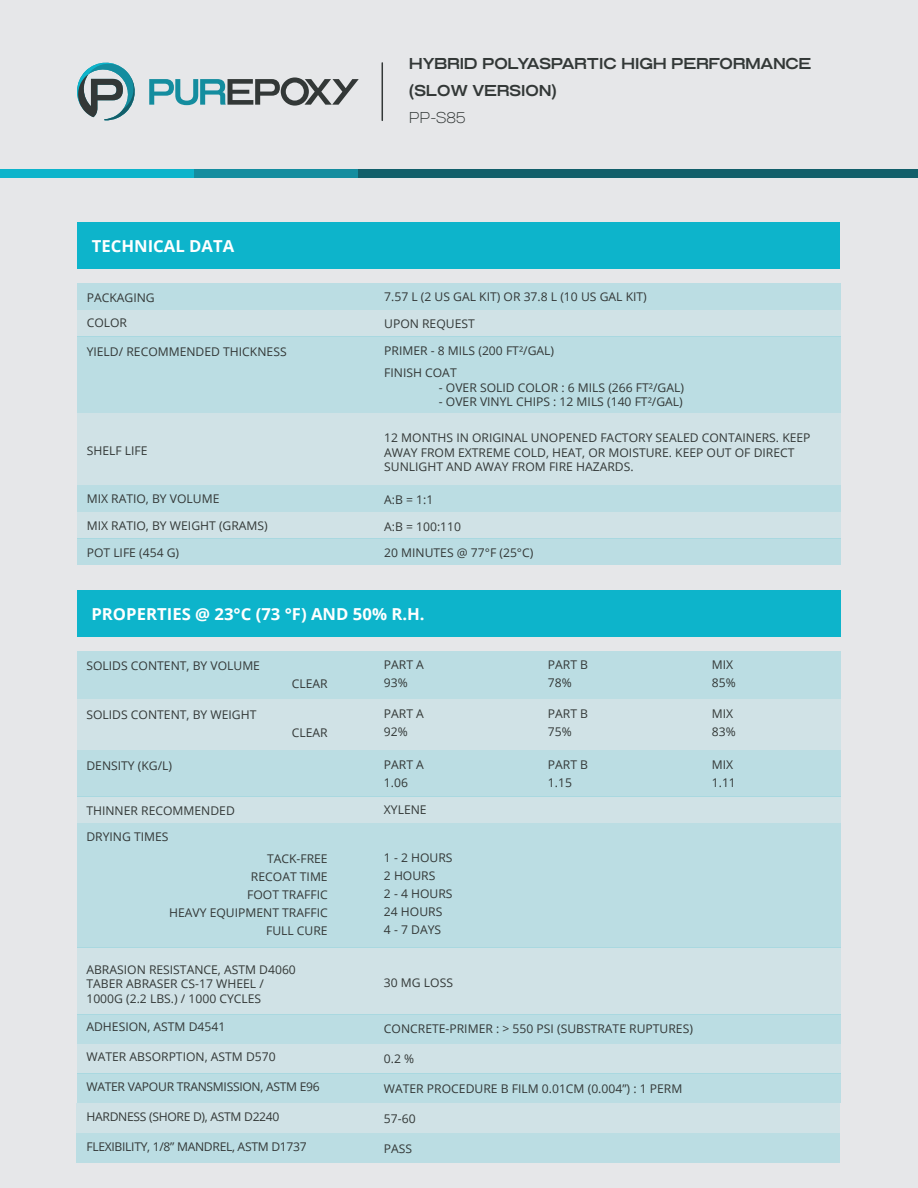
<style>
.page{position:relative;width:918px;height:1188px;background:#e6e7e9}
.page>*{position:absolute;margin:0;border:0;box-sizing:border-box;transform-origin:0 0}
.t1{font:700 16.5px "Open Sans";color:#fff}
.t2{font:700 expanded 15.75px/27px "Grillmaster";color:#333837}
.t3{font:200 expanded 15.75px "Grillmaster";color:#333837}
.t4{font:12px/18px "Open Sans";color:#333837}
.t5{font:12px "Open Sans";letter-spacing:-.025em;color:#333837}
</style>
<div class="page">
<svg style="left:77px;top:62px;width:58px;height:59px"></svg>
<svg style="left:149px;top:77px;width:210px;height:29px"></svg>
<hr style="left:382px;top:63px;width:1px;height:57px;background:#333837">
<div style="left:77px;top:223px;width:763px;height:46px;background:#0db4cb"></div>
<div style="left:77px;top:283px;width:764px;height:27px;background:#bbdde3"></div>
<div style="left:77px;top:413px;width:764px;height:72px;background:#d0e2e6"></div>
<div style="left:77px;top:337px;width:764px;height:76px;background:#bbdde3"></div>
<div style="left:77px;top:485px;width:764px;height:27px;background:#bbdde3"></div>
<div style="left:77px;top:512px;width:764px;height:27px;background:#d0e2e6"></div>
<div style="left:78px;top:539px;width:763px;height:26px;background:#bbdde3"></div>
<div style="left:77px;top:310px;width:764px;height:27px;background:#d0e2e6"></div>
<div style="left:0;top:170px;width:194px;height:8px;background:#0db4cb"></div>
<div style="left:194px;top:170px;width:165px;height:8px;background:#148d9f"></div>
<div style="left:359px;top:170px;width:559px;height:8px;background:#125f6a"></div>
<div style="left:77px;top:590px;width:763px;height:47px;background:#0db4cb"></div>
<div style="left:77px;top:651px;width:763px;height:48px;background:#bbdde3"></div>
<div style="left:77px;top:750px;width:763px;height:46px;background:#bbdde3"></div>
<div style="left:77px;top:948px;width:763px;height:67px;background:#d0e2e6"></div>
<div style="left:77px;top:823px;width:763px;height:125px;background:#bbdde3"></div>
<div style="left:77px;top:699px;width:763px;height:51px;background:#d0e2e6"></div>
<div style="left:77px;top:797px;width:763px;height:26px;background:#d0e2e6"></div>
<div style="left:77px;top:1014px;width:763px;height:30px;background:#bbdde3"></div>
<div style="left:77px;top:1044px;width:763px;height:30px;background:#d0e2e6"></div>
<div style="left:77px;top:1074px;width:763px;height:29px;background:#bbdde3"></div>
<div style="left:76px;top:1103px;width:764px;height:30px;background:#d0e2e6"></div>
<div style="left:76px;top:1133px;width:764px;height:30px;background:#bbdde3"></div>
<h1 class="t1" style="left:92px;top:234px;width:144px">TECHNICAL DATA</h1>
<p class="t4" style="left:87px;top:284px;width:70px;line-height:25.5px">PACKAGING<br>COLOR</p>
<p class="t4" style="left:87px;top:342px;width:201px">YIELD/ RECOMMENDED THICKNESS</p>
<p class="t4" style="left:87px;top:441px;width:62px">SHELF LIFE</p>
<p class="t4" style="left:87px;top:489px;width:134px">MIX RATIO, BY VOLUME</p>
<p class="t4" style="left:87px;top:516px;width:183px">MIX RATIO, BY WEIGHT (GRAMS)</p>
<p class="t4" style="left:87px;top:543px;width:94px">POT LIFE (454 G)</p>
<h2 class="t2" style="left:409px;top:50px;width:404px">HYBRID POLYASPARTIC HIGH PERFORMANCE (SLOW VERSION)</h2>
<h2 class="t3" style="left:409px;top:108px;width:58px">PP-S85</h2>
<p class="t4" style="left:384px;top:287px;width:264px">7.57 L (2 US GAL KIT) OR 37.8 L (10 US GAL KIT)</p>
<p class="t4" style="left:384px;top:314px;width:92px">UPON REQUEST</p>
<p class="t4" style="left:384px;top:339px;width:171px;line-height:22.5px">PRIMER - 8 MILS (200 FT²/GAL)<br>FINISH COAT</p>
<p class="t4" style="left:439px;top:378px;width:247px">- OVER SOLID COLOR : 6 MILS (266 FT²/GAL)</p>
<p class="t4" style="left:439px;top:393px;width:245px">- OVER VINYL CHIPS : 12 MILS (140 FT²/GAL)</p>
<p class="t4" style="left:384px;top:430px;width:428px;line-height:14.4px">12 MONTHS IN ORIGINAL UNOPENED FACTORY SEALED CONTAINERS. KEEP<br>AWAY FROM EXTREME COLD, HEAT, OR MOISTURE. KEEP OUT OF DIRECT<br>SUNLIGHT AND AWAY FROM FIRE HAZARDS.</p>
<p class="t4" style="left:384px;top:490px;width:51px">A:B = 1:1</p>
<p class="t4" style="left:384px;top:514px;width:151px;line-height:25.5px">A:B = 100:110<br>20 MINUTES @ 77°F (25°C)</p>
<h1 class="t1" style="left:91px;top:602px;width:335px">PROPERTIES @ 23°C (73 °F) AND 50% R.H.</h1>
<p class="t4" style="left:86px;top:656px;width:175px">SOLIDS CONTENT, BY VOLUME</p>
<p class="t4" style="left:292px;top:674px;width:37px">CLEAR</p>
<p class="t4" style="left:86px;top:705px;width:171px">SOLIDS CONTENT, BY WEIGHT</p>
<p class="t4" style="left:292px;top:723px;width:37px">CLEAR</p>
<p class="t4" style="left:86px;top:756px;width:87px">DENSITY (KG/L)</p>
<p class="t4" style="left:86px;top:798px;width:150px;line-height:25.5px">THINNER RECOMMENDED<br>DRYING TIMES</p>
<p class="t4" style="left:169px;top:849px;width:160px;text-align:right">TACK-FREE<br>RECOAT TIME<br>FOOT TRAFFIC<br>HEAVY EQUIPMENT TRAFFIC<br>FULL CURE</p>
<p class="t4" style="left:86px;top:962px;width:211px;line-height:14.4px">ABRASION RESISTANCE, ASTM D4060<br>TABER ABRASER CS-17 WHEEL /<br>1000G (2.2 LBS.) / 1000 CYCLES</p>
<p class="t4" style="left:86px;top:1018px;width:140px">ADHESION, ASTM D4541</p>
<p class="t4" style="left:86px;top:1048px;width:191px">WATER ABSORPTION, ASTM D570</p>
<p class="t5" style="left:86px;top:1079px;width:235px">WATER VAPOUR TRANSMISSION, ASTM E96</p>
<p class="t5" style="left:86px;top:1109px;width:195px">HARDNESS (SHORE D), ASTM D2240</p>
<p class="t5" style="left:86px;top:1139px;width:222px">FLEXIBILITY, 1/8” MANDREL, ASTM D1737</p>
<p class="t4" style="left:384px;top:655px;width:42px">PART A</p>
<p class="t4" style="left:548px;top:655px;width:42px">PART B</p>
<p class="t4" style="left:712px;top:655px;width:23px">MIX</p>
<p class="t4" style="left:384px;top:673px;width:25px">93%</p>
<p class="t4" style="left:548px;top:673px;width:25px">78%</p>
<p class="t4" style="left:712px;top:673px;width:25px">85%</p>
<p class="t4" style="left:384px;top:704px;width:42px">PART A</p>
<p class="t4" style="left:548px;top:704px;width:42px">PART B</p>
<p class="t4" style="left:712px;top:704px;width:23px">MIX</p>
<p class="t4" style="left:384px;top:722px;width:25px">92%</p>
<p class="t4" style="left:548px;top:722px;width:25px">75%</p>
<p class="t4" style="left:712px;top:722px;width:25px">83%</p>
<p class="t4" style="left:384px;top:755px;width:42px">PART A</p>
<p class="t4" style="left:548px;top:755px;width:42px">PART B</p>
<p class="t4" style="left:712px;top:755px;width:23px">MIX</p>
<p class="t4" style="left:384px;top:773px;width:26px">1.06</p>
<p class="t4" style="left:548px;top:773px;width:26px">1.15</p>
<p class="t4" style="left:712px;top:773px;width:26px">1.11</p>
<p class="t4" style="left:384px;top:800px;width:44px">XYLENE</p>
<p class="t4" style="left:384px;top:848px;width:70px">1 - 2 HOURS<br>2 HOURS<br>2 - 4 HOURS<br>24 HOURS<br>4 - 7 DAYS</p>
<p class="t4" style="left:384px;top:973px;width:71px">30 MG LOSS</p>
<p class="t4" style="left:384px;top:1019px;width:311px">CONCRETE-PRIMER : &gt; 550 PSI (SUBSTRATE RUPTURES)</p>
<p class="t4" style="left:384px;top:1049px;width:32px">0.2 %</p>
<p class="t4" style="left:384px;top:1079px;width:300px">WATER PROCEDURE B FILM 0.01CM (0.004”) : 1 PERM</p>
<p class="t4" style="left:384px;top:1109px;width:33px">57-60</p>
<p class="t4" style="left:384px;top:1139px;width:30px">PASS</p>
</div>
